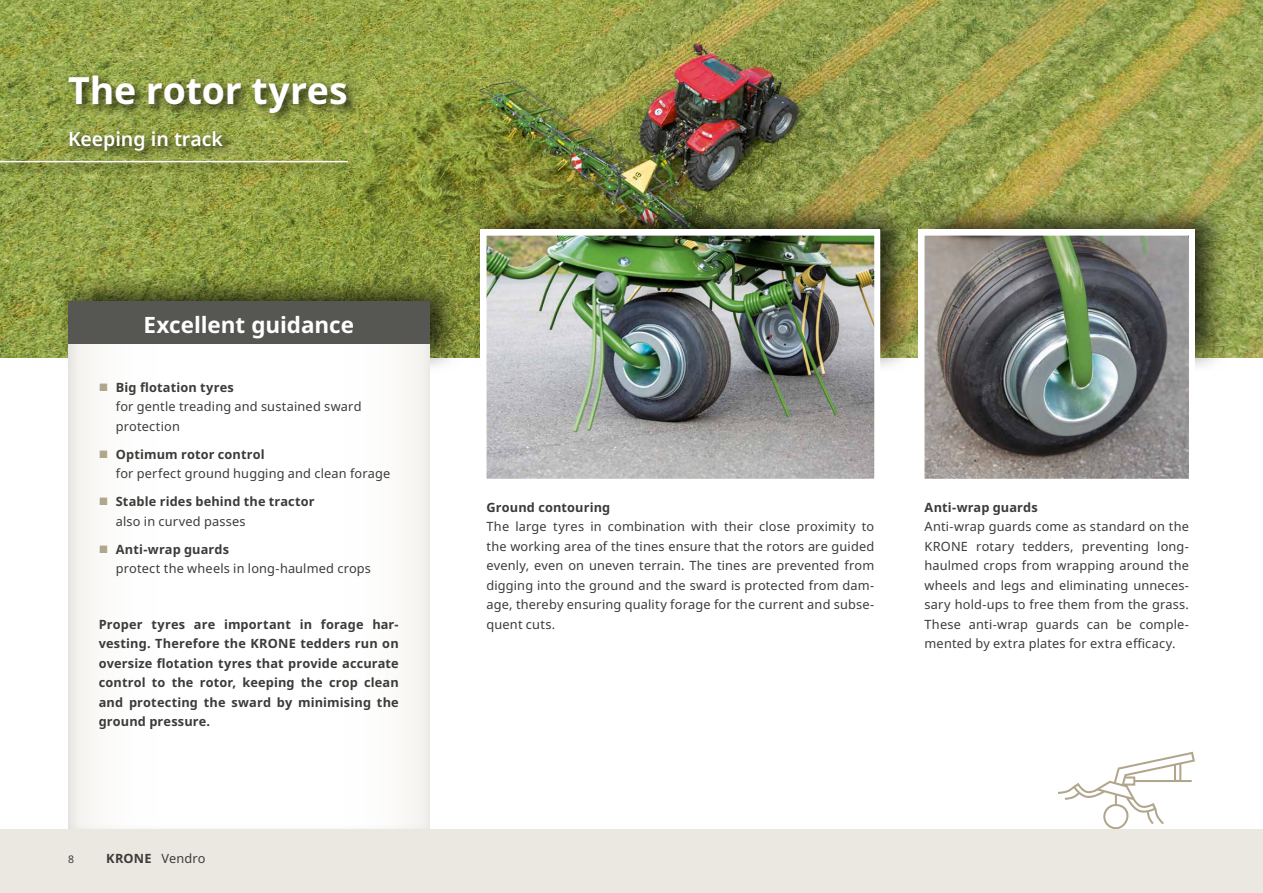
<style>
.page{position:relative;width:1263px;height:893px;background:#fff}
.page>*{position:absolute;margin:0;border:0;box-sizing:border-box;transform-origin:0 0}
.t1{font:700 37.5px "Noto Sans";letter-spacing:-.005em;color:#fff}
.t2{font:700 22.5px "Noto Sans";letter-spacing:-.005em;color:#fff}
.t3{font:600 19.5px "Noto Sans";color:#fff}
.t4{font:12.75px/19.5px "Noto Sans";letter-spacing:.015em;color:#3b3b3a;text-align:justify}
.t5{font:700 12.75px/19.5px "Noto Sans";letter-spacing:.01em;color:#3b3b3a;text-align:justify}
.t6{font:10.5px "Noto Sans";color:#3b3b3a}
.s1{font-weight:700}
</style>
<div class="page">
<img style="left:0;top:0;width:1263px;height:358px">
<div style="left:58px;top:271px;width:407px;height:103px;background:#000;opacity:.75"></div>
<div style="left:470px;top:199px;width:446px;height:175px;background:#000;opacity:.75"></div>
<div style="left:908px;top:199px;width:323px;height:175px;background:#000;opacity:.75"></div>
<img style="left:915px;top:227px;width:283px;height:252px">
<img style="left:477px;top:227px;width:406px;height:252px">
<div style="left:68px;top:325px;width:363px;height:505px;background:#000;opacity:.75"></div>
<div style="left:68px;top:302px;width:361px;height:42px;background:#565653"></div>
<div style="left:0;top:72px;width:360px;height:103px;background:#000;opacity:.75"></div>
<hr style="left:0;top:161px;width:348px;height:1px;background:#fff">
<svg style="left:1058px;top:752px;width:137px;height:77px"></svg>
<div style="left:0;top:829px;width:1263px;height:64px;background:#ebe8e1"></div>
<svg style="left:100px;top:383px;width:7px;height:8px"></svg>
<svg style="left:100px;top:450px;width:7px;height:8px"></svg>
<svg style="left:100px;top:498px;width:7px;height:7px"></svg>
<svg style="left:100px;top:545px;width:7px;height:8px"></svg>
<h1 class="t1" style="left:68px;top:69px;width:281px">The rotor tyres</h1>
<h3 class="t3" style="left:68px;top:127px;width:156px">Keeping in track</h3>
<h2 class="t2" style="left:143px;top:312px;width:212px">Excellent guidance</h2>
<p class="t5" style="left:116px;top:378px;width:120px">Big flotation tyres</p>
<p class="t4" style="left:116px;top:397px;width:247px">for gentle treading and sustained sward protection</p>
<p class="t5" style="left:116px;top:445px;width:150px">Optimum rotor control</p>
<p class="t4" style="left:116px;top:464px;width:276px">for perfect ground hugging and clean forage</p>
<p class="t5" style="left:116px;top:492px;width:200px">Stable rides behind the tractor</p>
<p class="t4" style="left:116px;top:512px;width:131px">also in curved passes</p>
<p class="t5" style="left:116px;top:540px;width:115px">Anti-wrap guards</p>
<p class="t4" style="left:116px;top:559px;width:257px">protect the wheels in long-haulmed crops</p>
<p class="t5" style="left:99px;top:614px;width:301px">Proper tyres are important in forage har&shy;vesting. Therefore the KRONE tedders run on oversize flotation tyres that provide accurate control to the rotor, keeping the crop clean and protecting the sward by minimising the ground pressure.</p>
<p class="t6" style="left:68px;top:853px;width:8px">8</p>
<p class="t4" style="left:106px;top:848px;width:101px"><span class="s1">KRONE</span> Vendro</p>
<p class="t5" style="left:486px;top:497px;width:125px">Ground contouring</p>
<p class="t4" style="left:486px;top:517px;width:389px">The large tyres in combination with their close proximity to the working area of the tines ensure that the rotors are guided evenly, even on uneven terrain. The tines are prevented from digging into the ground and the sward is protected from dam&shy;age, thereby ensuring quality forage for the current and subse&shy;quent cuts.</p>
<p class="t5" style="left:924px;top:497px;width:115px">Anti-wrap guards</p>
<p class="t4" style="left:924px;top:517px;width:266px">Anti-wrap guards come as standard on the KRONE rotary tedders, preventing long&shy;haulmed crops from wrapping around the wheels and legs and eliminating unneces&shy;sary hold-ups to free them from the grass.<br>These anti-wrap guards can be comple&shy;mented by extra plates for extra efficacy.</p>
</div>
